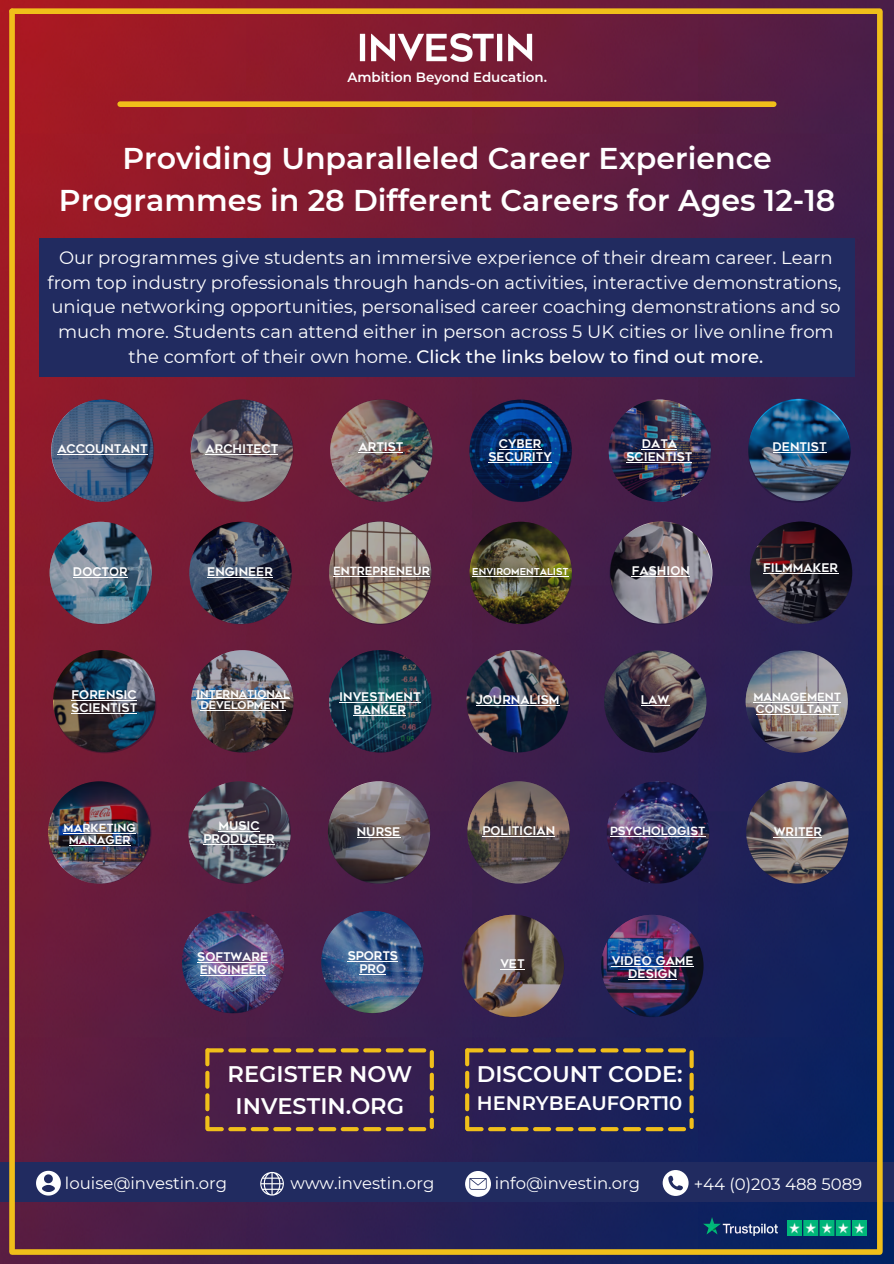
<style>
.page{position:relative;width:894px;height:1264px;background:#fff}
.page>*{position:absolute;margin:0;border:0;box-sizing:border-box;transform-origin:0 0}
.t1{font:600 30px/41.7px "Montserrat";color:#fff;text-align:center}
.t2{font:600 22.5px "Montserrat";color:#fff}
.t3{font:600 19.5px "Montserrat";color:#fff}
.t4{font:18px/24.8px "Montserrat";color:#fff;text-align:center}
.t5{font:16.5px "Montserrat";color:#fff}
.t6{font:600 13.5px "Montserrat";color:#fff}
.t7{font:11.85px/12.9px "Geometos";color:#fff;text-align:center}
.t8{font:11.25px "Geometos";color:#fff}
.t9{font:10.65px "Geometos";color:#fff}
.t10{font:9.45px "Geometos";color:#fff}
.s1{font-weight:500}
</style>
<div class="page">
<img style="left:0;top:0;width:893px;height:1263px">
<svg style="left:51px;top:399px;width:103px;height:103px;background:#465c7c"></svg>
<hr style="left:57px;top:454px;width:90px;height:1px;background:#fff">
<svg style="left:191px;top:399px;width:102px;height:103px;background:#68636c"></svg>
<hr style="left:205px;top:454px;width:73px;height:1px;background:#fff">
<img style="left:330px;top:399px;width:102px;height:103px;border-radius:50%">
<hr style="left:358px;top:452px;width:45px;height:1px;background:#fff">
<svg style="left:469px;top:399px;width:103px;height:103px;background:#06285e"></svg>
<hr style="left:498px;top:449px;width:43px;height:1px;background:#fff">
<hr style="left:488px;top:462px;width:63px;height:1px;background:#fff">
<img style="left:608px;top:400px;width:103px;height:101px;border-radius:50%">
<hr style="left:641px;top:449px;width:35px;height:1px;background:#fff">
<hr style="left:626px;top:462px;width:66px;height:1px;background:#fff">
<svg style="left:747px;top:400px;width:103px;height:103px;background:#285278"></svg>
<hr style="left:772px;top:452px;width:54px;height:1px;background:#fff">
<svg style="left:50px;top:522px;width:102px;height:102px;background:#5b798d"></svg>
<hr style="left:73px;top:577px;width:55px;height:1px;background:#fff">
<svg style="left:189px;top:522px;width:103px;height:102px;background:#2f384d"></svg>
<hr style="left:207px;top:577px;width:66px;height:1px;background:#fff">
<svg style="left:329px;top:521px;width:102px;height:103px;background:#8e8276"></svg>
<hr style="left:333px;top:576px;width:96px;height:1px;background:#fff">
<img style="left:469px;top:522px;width:103px;height:102px;border-radius:50%">
<svg style="left:609px;top:522px;width:102px;height:102px;background:#736a71"></svg>
<svg style="left:749px;top:521px;width:103px;height:103px;background:#281f29"></svg>
<hr style="left:762px;top:573px;width:75px;height:1px;background:#fff">
<img style="left:53px;top:650px;width:102px;height:102px;border-radius:50%">
<svg style="left:54px;top:657px;width:102px;height:96px;background:#2c3e4f"></svg>
<hr style="left:71px;top:700px;width:66px;height:1px;background:#fff">
<hr style="left:71px;top:713px;width:66px;height:1px;background:#fff">
<img style="left:191px;top:650px;width:103px;height:102px;border-radius:50%">
<svg style="left:329px;top:650px;width:102px;height:102px;background:#1c4355"></svg>
<hr style="left:339px;top:701px;width:81px;height:1px;background:#fff">
<hr style="left:353px;top:714px;width:53px;height:1px;background:#fff">
<img style="left:466px;top:650px;width:103px;height:102px;border-radius:50%">
<hr style="left:475px;top:705px;width:84px;height:1px;background:#fff">
<svg style="left:603px;top:650px;width:103px;height:102px;background:#433d48"></svg>
<svg style="left:188px;top:781px;width:103px;height:102px;background:#585865"></svg>
<hr style="left:218px;top:831px;width:42px;height:1px;background:#fff">
<hr style="left:203px;top:843px;width:72px;height:1px;background:#fff">
<svg style="left:328px;top:781px;width:102px;height:103px;background:#6a6367"></svg>
<hr style="left:357px;top:836px;width:43px;height:1px;background:#fff">
<svg style="left:467px;top:781px;width:102px;height:102px;background:#6a5b55"></svg>
<img style="left:606px;top:781px;width:103px;height:102px;border-radius:50%">
<hr style="left:610px;top:835px;width:94px;height:1px;background:#fff">
<svg style="left:746px;top:781px;width:102px;height:103px;background:#776c6c"></svg>
<hr style="left:773px;top:836px;width:49px;height:1px;background:#fff">
<img style="left:182px;top:910px;width:102px;height:103px;border-radius:50%">
<hr style="left:197px;top:962px;width:71px;height:1px;background:#fff">
<hr style="left:200px;top:975px;width:65px;height:1px;background:#fff">
<svg style="left:745px;top:650px;width:103px;height:102px;background:#8d888d"></svg>
<img style="left:49px;top:781px;width:102px;height:102px;border-radius:50%">
<hr style="left:64px;top:833px;width:72px;height:1px;background:#fff">
<hr style="left:69px;top:845px;width:61px;height:1px;background:#fff">
<svg style="left:321px;top:910px;width:103px;height:103px;background:#405c89"></svg>
<hr style="left:347px;top:960px;width:51px;height:1px;background:#fff">
<svg style="left:359px;top:973px;width:27px;height:1px"></svg>
<svg style="left:461px;top:914px;width:103px;height:103px;background:#7b6b64"></svg>
<svg style="left:500px;top:969px;width:24px;height:1px"></svg>
<img style="left:601px;top:914px;width:102px;height:103px;border-radius:50%">
<img style="left:703px;top:1217px;width:73px;height:18px">
<img style="left:787px;top:1220px;width:79px;height:15px">
<div style="left:0;top:1162px;width:893px;height:39px;background:#212b60"></div>
<svg style="left:465px;top:1171px;width:26px;height:25px"></svg>
<svg style="left:260px;top:1171px;width:24px;height:24px"></svg>
<svg style="left:662px;top:1170px;width:26px;height:25px"></svg>
<svg style="left:36px;top:1170px;width:25px;height:25px"></svg>
<div style="left:120px;top:101px;width:653px;height:6px;background:#f0bf1a"></div>
<div style="left:39px;top:238px;width:815px;height:139px;background:#212b60"></div>
<svg style="left:205px;top:1048px;width:229px;height:83px;background:#512e46"></svg>
<svg style="left:465px;top:1048px;width:228px;height:83px;background:#342e51"></svg>
<div style="left:12px;top:8px;width:867px;height:6px;background:#f0bf1a"></div>
<div style="left:12px;top:1249px;width:867px;height:5px;background:#f0bf1a"></div>
<div style="left:9px;top:11px;width:6px;height:1239px;background:#f0bf1a"></div>
<div style="left:876px;top:12px;width:6px;height:1238px;background:#f0bf1a"></div>
<img style="left:344px;top:0;width:203px;height:149px">
<hr style="left:482px;top:835px;width:73px;height:1px;background:#fff">
<hr style="left:611px;top:966px;width:82px;height:1px;background:#fff">
<hr style="left:628px;top:979px;width:49px;height:1px;background:#fff">
<hr style="left:472px;top:575px;width:96px;height:1px;background:#fff">
<hr style="left:631px;top:576px;width:58px;height:1px;background:#fff">
<hr style="left:196px;top:698px;width:94px;height:1px;background:#fff">
<hr style="left:200px;top:710px;width:86px;height:1px;background:#fff">
<svg style="left:640px;top:704px;width:29px;height:1px"></svg>
<hr style="left:753px;top:701px;width:87px;height:1px;background:#fff">
<hr style="left:755px;top:714px;width:83px;height:1px;background:#fff">
<p class="t6" style="left:347px;top:69px;width:201px">Ambition Beyond Education.</p>
<p class="t1" style="left:59px;top:138px;width:777px">Providing Unparalleled Career Experience<br>Programmes in 28 Different Careers for Ages 12-18</p>
<p class="t4" style="left:48px;top:245px;width:795px">Our programmes give students an immersive experience of their dream career. Learn from top industry professionals through hands-on activities, interactive demonstrations, unique networking opportunities, personalised career coaching demonstrations and so much more. Students can attend either in person across 5 UK cities or live online from the comfort of their own home. <span class="s1">Click the links below to find out more.</span></p>
<p class="t7" style="left:57px;top:443px;width:91px">ACCOUNTANT</p>
<p class="t7" style="left:205px;top:443px;width:74px">ARCHITECT</p>
<p class="t7" style="left:358px;top:442px;width:46px">ARTIST</p>
<p class="t7" style="left:498px;top:439px;width:44px">CYBER</p>
<p class="t7" style="left:488px;top:452px;width:65px">SECURITY</p>
<p class="t7" style="left:641px;top:439px;width:37px">DATA</p>
<p class="t7" style="left:626px;top:452px;width:67px">SCIENTIST</p>
<p class="t7" style="left:772px;top:442px;width:55px">DENTIST</p>
<p class="t7" style="left:73px;top:566px;width:56px">DOCTOR</p>
<p class="t7" style="left:207px;top:566px;width:67px">ENGINEER</p>
<p class="t8" style="left:333px;top:567px;width:98px">ENTREPRENEUR</p>
<p class="t7" style="left:762px;top:563px;width:76px">FILMMAKER</p>
<p class="t10" style="left:472px;top:567px;width:98px">ENVIROMENTALIST</p>
<p class="t7" style="left:631px;top:566px;width:60px">FASHION</p>
<p class="t7" style="left:71px;top:690px;width:67px">FORENSIC</p>
<p class="t7" style="left:71px;top:703px;width:67px">SCIENTIST</p>
<p class="t8" style="left:64px;top:823px;width:74px">MARKETING</p>
<p class="t8" style="left:69px;top:836px;width:63px">MANAGER</p>
<p class="t9" style="left:196px;top:689px;width:95px">INTERNATIONAL</p>
<p class="t9" style="left:200px;top:701px;width:87px">DEVELOPMENT</p>
<p class="t7" style="left:339px;top:691px;width:83px">INVESTMENT</p>
<p class="t7" style="left:353px;top:704px;width:54px">BANKER</p>
<p class="t7" style="left:475px;top:695px;width:85px">JOURNALISM</p>
<p class="t7" style="left:640px;top:694px;width:30px">LAW</p>
<p class="t8" style="left:753px;top:692px;width:89px">MANAGEMENT</p>
<p class="t8" style="left:755px;top:704px;width:84px">CONSULTANT</p>
<p class="t7" style="left:218px;top:820px;width:43px">MUSIC</p>
<p class="t7" style="left:203px;top:833px;width:73px">PRODUCER</p>
<p class="t7" style="left:482px;top:825px;width:74px">POLITICIAN</p>
<p class="t7" style="left:357px;top:826px;width:45px">NURSE</p>
<p class="t8" style="left:610px;top:826px;width:96px">PSYCHOLOGIST</p>
<p class="t7" style="left:773px;top:826px;width:50px">WRITER</p>
<p class="t7" style="left:197px;top:952px;width:72px">SOFTWARE</p>
<p class="t7" style="left:200px;top:964px;width:67px">ENGINEER</p>
<p class="t7" style="left:347px;top:950px;width:52px">SPORTS</p>
<p class="t7" style="left:359px;top:963px;width:28px">PRO</p>
<p class="t7" style="left:500px;top:958px;width:26px">VET</p>
<p class="t7" style="left:611px;top:955px;width:83px">VIDEO GAME<br>DESIGN</p>
<p class="t2" style="left:227px;top:1060px;width:186px">REGISTER NOW</p>
<p class="t2" style="left:235px;top:1092px;width:170px">INVESTIN.ORG</p>
<p class="t2" style="left:476px;top:1060px;width:207px">DISCOUNT CODE:</p>
<p class="t3" style="left:477px;top:1091px;width:207px">HENRYBEAUFORT10</p>
<p class="t5" style="left:65px;top:1172px;width:164px">louise@investin.org</p>
<p class="t5" style="left:290px;top:1173px;width:145px">www.investin.org</p>
<p class="t5" style="left:494px;top:1173px;width:147px">info@investin.org</p>
<p class="t5" style="left:693px;top:1173px;width:170px">+44 (0)203 488 5089</p>
</div>
